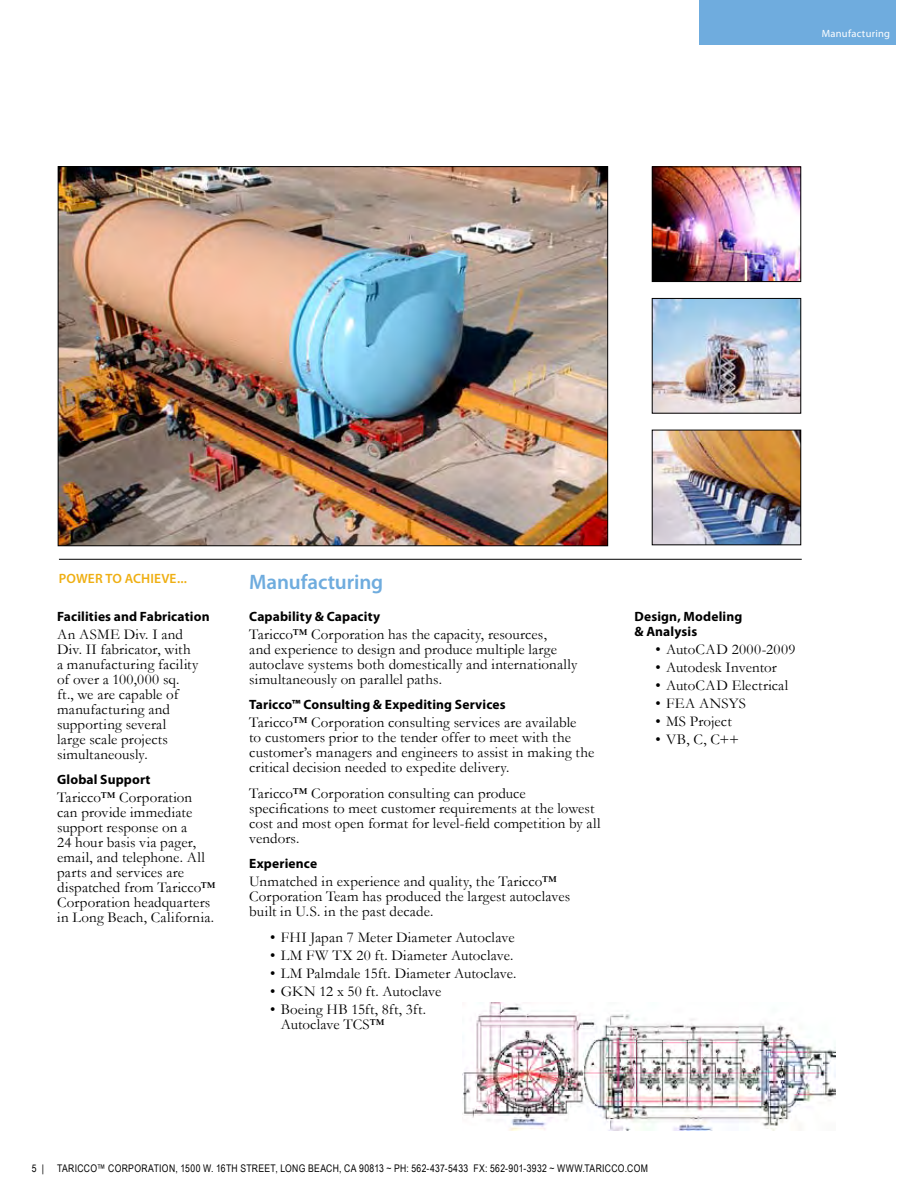
<style>
.page{position:relative;width:922px;height:1191px;background:#fff}
.page>*{position:absolute;margin:0;border:0;box-sizing:border-box;transform-origin:0 0}
.t1{font:600 21px "Myriad Pro";color:#6facde}
.t2{font:15px/15px "Garamond";letter-spacing:.01em;color:#000}
.t3{font:700 13.5px/15px "Myriad Pro";letter-spacing:.01em;color:#000}
.t4{font:600 13.5px "Myriad Pro";letter-spacing:.01em;color:#efaf13}
.t5{font:10.5px "Arial Narrow";letter-spacing:.03em;color:#000}
.t6{font:10.5px "Myriad Pro";letter-spacing:.025em;color:#fff}
</style>
<div class="page">
<hr style="left:59px;top:559px;width:742px;height:1px;background:#000">
<img style="left:60px;top:168px;width:546px;height:376px">
<img style="left:654px;top:169px;width:145px;height:111px">
<div style="left:652px;top:167px;width:149px;height:115px;border:1px solid #000"></div>
<img style="left:654px;top:300px;width:145px;height:111px">
<div style="left:652px;top:298px;width:149px;height:115px;border:1px solid #000"></div>
<img style="left:654px;top:432px;width:145px;height:111px">
<img style="left:462px;top:1002px;width:373px;height:128px">
<div style="left:698px;top:0;width:197px;height:45px;background:#6facde"></div>
<p class="t6" style="left:822px;top:27px;width:70px">Manufacturing</p>
<p class="t4" style="left:59px;top:570px;width:130px">POWER TO ACHIEVE...</p>
<h1 class="t1" style="left:249px;top:568px;width:136px">MANUFACTURING</h1>
<p class="t3" style="left:57px;top:608px;width:154px">Facilities and Fabrication</p>
<p class="t2" style="left:57px;top:626px;width:143px">An ASME Div. I and<br>Div. II fabricator, with a manufacturing facility of over a 100,000 sq. ft., we are capable of manufacturing and supporting several<br>large scale projects simultaneously.</p>
<p class="t3" style="left:57px;top:772px;width:95px">Global Support</p>
<p class="t2" style="left:57px;top:790px;width:160px">Taricco™ Corporation can provide immediate support response on a<br>24 hour basis via pager, email, and telephone. All parts and services are dispatched from Taricco™<br>Corporation headquarters in Long Beach, California.</p>
<p class="t3" style="left:249px;top:608px;width:132px">Capability &amp; Capacity</p>
<p class="t2" style="left:249px;top:626px;width:329px">Taricco™ Corporation has the capacity, resources,<br>and experience to design and produce multiple large autoclave systems both domestically and internationally simultaneously on parallel paths.</p>
<p class="t3" style="left:249px;top:697px;width:258px">Taricco™ Consulting &amp; Expediting Services</p>
<p class="t2" style="left:249px;top:715px;width:346px">Taricco™ Corporation consulting services are available<br>to customers prior to the tender offer to meet with the customer’s managers and engineers to assist in making the critical decision needed to expedite delivery.</p>
<p class="t2" style="left:249px;top:785px;width:353px">Taricco™ Corporation consulting can produce specifications to meet customer requirements at the lowest cost and most open format for level-field competition by all vendors.</p>
<p class="t3" style="left:249px;top:856px;width:70px">Experience</p>
<p class="t2" style="left:249px;top:874px;width:322px">Unmatched in experience and quality, the Taricco™<br>Corporation Team has produced the largest autoclaves built in U.S. in the past decade.</p>
<p class="t2" style="left:270px;top:929px;width:246px">• FHI Japan 7 Meter Diameter Autoclave</p>
<p class="t2" style="left:270px;top:947px;width:245px">• LM FW TX 20 ft. Diameter Autoclave.</p>
<p class="t2" style="left:270px;top:965px;width:248px">• LM Palmdale 15ft. Diameter Autoclave.</p>
<p class="t2" style="left:270px;top:983px;width:173px">• GKN 12 x 50 ft. Autoclave</p>
<p class="t2" style="left:281px;top:1001px;width:147px;text-indent:-10px">• Boeing HB 15ft, 8ft, 3ft.<br>Autoclave TCS™</p>
<p class="t3" style="left:634px;top:608px;width:109px">Design, Modeling &amp; Analysis</p>
<p class="t2" style="left:655px;top:641px;width:141px">• AutoCAD 2000-2009</p>
<p class="t2" style="left:655px;top:659px;width:123px">• Autodesk Inventor</p>
<p class="t2" style="left:655px;top:677px;width:134px">• AutoCAD Electrical</p>
<p class="t2" style="left:655px;top:695px;width:92px">• FEA ANSYS</p>
<p class="t2" style="left:655px;top:713px;width:78px">• MS Project</p>
<p class="t2" style="left:655px;top:731px;width:85px">• VB, C, C++</p>
<p class="t5" style="left:32px;top:1160px;width:14px">5 |</p>
<p class="t5" style="left:57px;top:1160px;width:510px">TARICCO™ CORPORATION, 1500 W. 16TH STREET, LONG BEACH, CA 90813 ~ PH: 562-437-5433 FX: 562-901-3932 ~ WWW</p>
<p class="t5" style="left:582px;top:1160px;width:67px">.TARICCO.COM</p>
</div>
